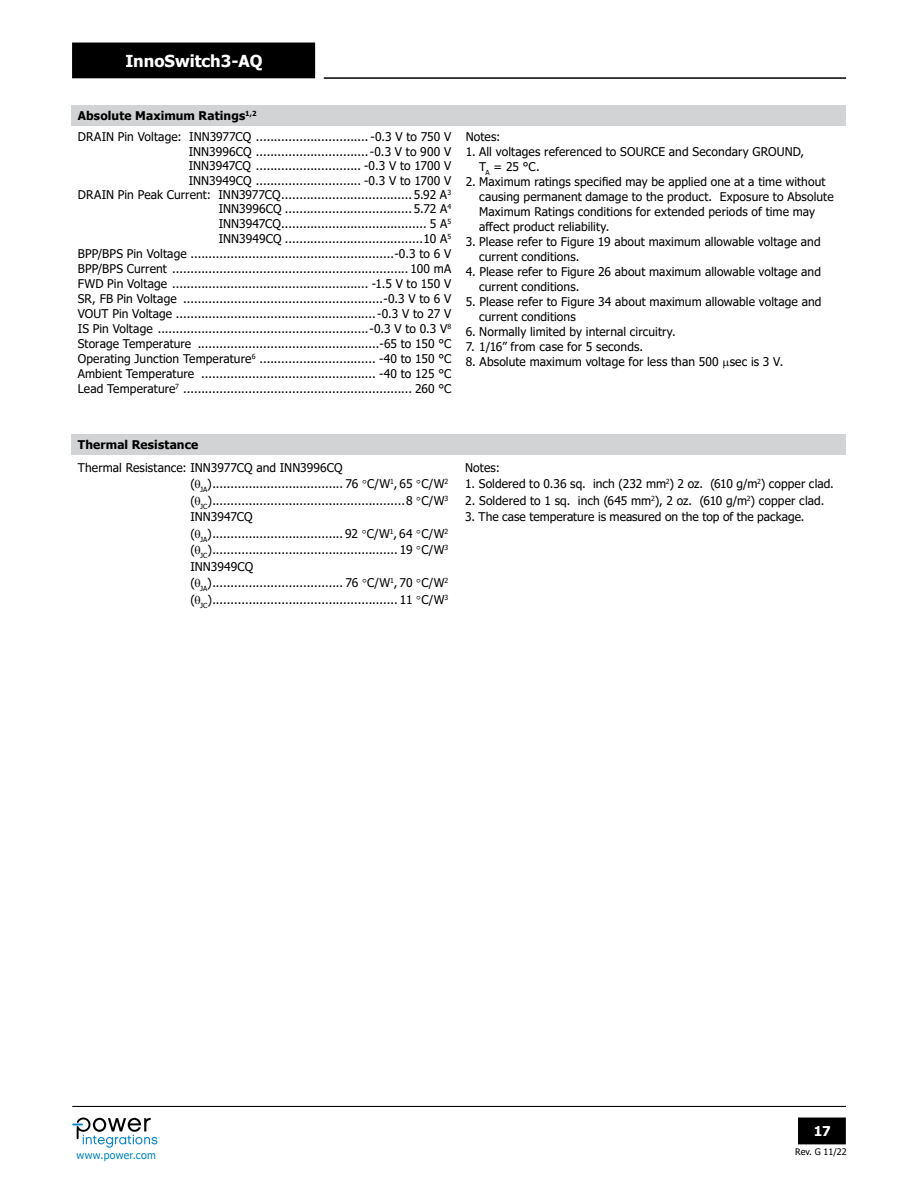
<style>
.page{position:relative;width:918px;height:1188px;background:#fff}
.page>*{position:absolute;margin:0;border:0;box-sizing:border-box;transform-origin:0 0}
.t1{font:700 16.5px "Tahoma";color:#fff}
.t2{font:700 13.5px "Tahoma";color:#fff}
.t3{font:12px/14.9px "Tahoma";letter-spacing:.005em;color:#000}
.t4{font:700 12px "Tahoma";letter-spacing:.015em;color:#000}
.t5{font:10.5px "Tahoma";letter-spacing:.03em;color:#0082be}
.t6{font:9px "Tahoma";color:#000}
.s1{font-weight:700}
</style>
<div class="page">
<hr style="left:72px;top:1106px;width:774px;height:1px;background:#000">
<hr style="left:324px;top:77px;width:522px;height:2px;background:#000">
<div style="left:799px;top:1118px;width:46px;height:26px;background:#000"></div>
<div style="left:798px;top:1118px;width:48px;height:26px;border:2px solid #000"></div>
<div style="left:73px;top:43px;width:241px;height:35px;background:#000"></div>
<svg style="left:72px;top:1118px;width:88px;height:30px"></svg>
<div style="left:72px;top:105px;width:774px;height:20px;background:#d1d3d4"></div>
<div style="left:72px;top:434px;width:774px;height:20px;background:#d1d3d4"></div>
<h1 class="t1" style="left:125px;top:50px;width:139px">InnoSwitch3-AQ</h1>
<p class="t3" style="left:78px;top:105px;width:375px;line-height:21.5px"><span class="s1">Absolute Maximum Ratings</span><sup>1,2<br></sup>DRAIN Pin Voltage: INN3977CQ ............................... -0.3 V to 750 V</p>
<p class="t3" style="left:78px;top:145px;width:375px;text-align:right">INN3996CQ ...............................-0.3 V to 900 V<br>INN3947CQ ............................. -0.3 V to 1700 V<br>INN3949CQ ............................. -0.3 V to 1700 V<br>DRAIN Pin Peak Current: INN3977CQ....................................5.92 A<sup>3<br></sup>INN3996CQ ...................................5.72 A<sup>4<br></sup>INN3947CQ........................................ 5 A<sup>5<br></sup>INN3949CQ ......................................10 A<sup>5<br></sup>BPP/BPS Pin Voltage ........................................................-0.3 to 6 V BPP/BPS Current ................................................................. 100 mA FWD Pin Voltage ...................................................... -1.5 V to 150 V SR, FB Pin Voltage .......................................................-0.3 V to 6 V VOUT Pin Voltage .......................................................-0.3 V to 27 V IS Pin Voltage ..........................................................-0.3 V to 0.3 V<sup>8<br></sup>Storage Temperature ..................................................-65 to 150 °C Operating Junction Temperature<sup>6</sup> ................................ -40 to 150 °C Ambient Temperature ................................................ -40 to 125 °C Lead Temperature<sup>7</sup> ............................................................... 260 °C</p>
<p class="t3" style="left:466px;top:130px;width:36px">Notes:</p>
<p class="t3" style="left:479px;top:145px;width:326px;text-indent:-14px">1. All voltages referenced to SOURCE and Secondary GROUND,<br>T<sub>A</sub> = 25 °C.</p>
<p class="t3" style="left:479px;top:175px;width:356px;text-indent:-14px">2. Maximum ratings specified may be applied one at a time without causing permanent damage to the product. Exposure to Absolute Maximum Ratings conditions for extended periods of time may affect product reliability.</p>
<p class="t3" style="left:479px;top:235px;width:343px;text-indent:-14px">3. Please refer to Figure 19 about maximum allowable voltage and current conditions.</p>
<p class="t3" style="left:479px;top:265px;width:343px;text-indent:-14px">4. Please refer to Figure 26 about maximum allowable voltage and current conditions.</p>
<p class="t3" style="left:479px;top:295px;width:344px;text-indent:-14px">5. Please refer to Figure 34 about maximum allowable voltage and current conditions</p>
<p class="t3" style="left:466px;top:325px;width:212px">6. Normally limited by internal circuitry.</p>
<p class="t3" style="left:466px;top:340px;width:179px">7. 1/16” from case for 5 seconds.</p>
<p class="t3" style="left:466px;top:355px;width:319px">8. Absolute maximum voltage for less than 500 sec is 3 V.</p>
<p class="t4" style="left:78px;top:436px;width:122px">Thermal Resistance</p>
<p class="t3" style="left:190px;top:460px;width:260px;line-height:16.5px;text-indent:-112px">Thermal Resistance: INN3977CQ and INN3996CQ (❑<sub>JA</sub>).................................... 76 C/W<sup>1</sup>, 65 C/W<sup>2 </sup>(❑<sub>JC</sub>).....................................................8 C/W<sup>3<br></sup>INN3947CQ<br>(❑<sub>JA</sub>).................................... 92 C/W<sup>1</sup>, 64 C/W<sup>2 </sup>(❑<sub>JC</sub>)................................................... 19 C/W<sup>3<br></sup>INN3949CQ<br>(❑<sub>JA</sub>).................................... 76 C/W<sup>1</sup>, 70 C/W<sup>2 </sup>(❑<sub>JC</sub>)................................................... 11 C/W<sup>3</sup></p>
<p class="t3" style="left:465px;top:461px;width:36px">Notes:</p>
<p class="t3" style="left:465px;top:477px;width:370px">1. Soldered to 0.36 sq. inch (232 mm<sup>2</sup>) 2 oz. (610 g/m<sup>2</sup>) copper clad.</p>
<p class="t3" style="left:465px;top:494px;width:361px">2. Soldered to 1 sq. inch (645 mm<sup>2</sup>), 2 oz. (610 g/m<sup>2</sup>) copper clad.</p>
<p class="t3" style="left:465px;top:510px;width:341px">3. The case temperature is measured on the top of the package.</p>
<p class="t5" style="left:77px;top:1148px;width:81px">www.power.com</p>
<p class="t2" style="left:814px;top:1121px;width:18px">17</p>
<p class="t6" style="left:795px;top:1146px;width:53px">Rev. G 11/22</p>
</div>
